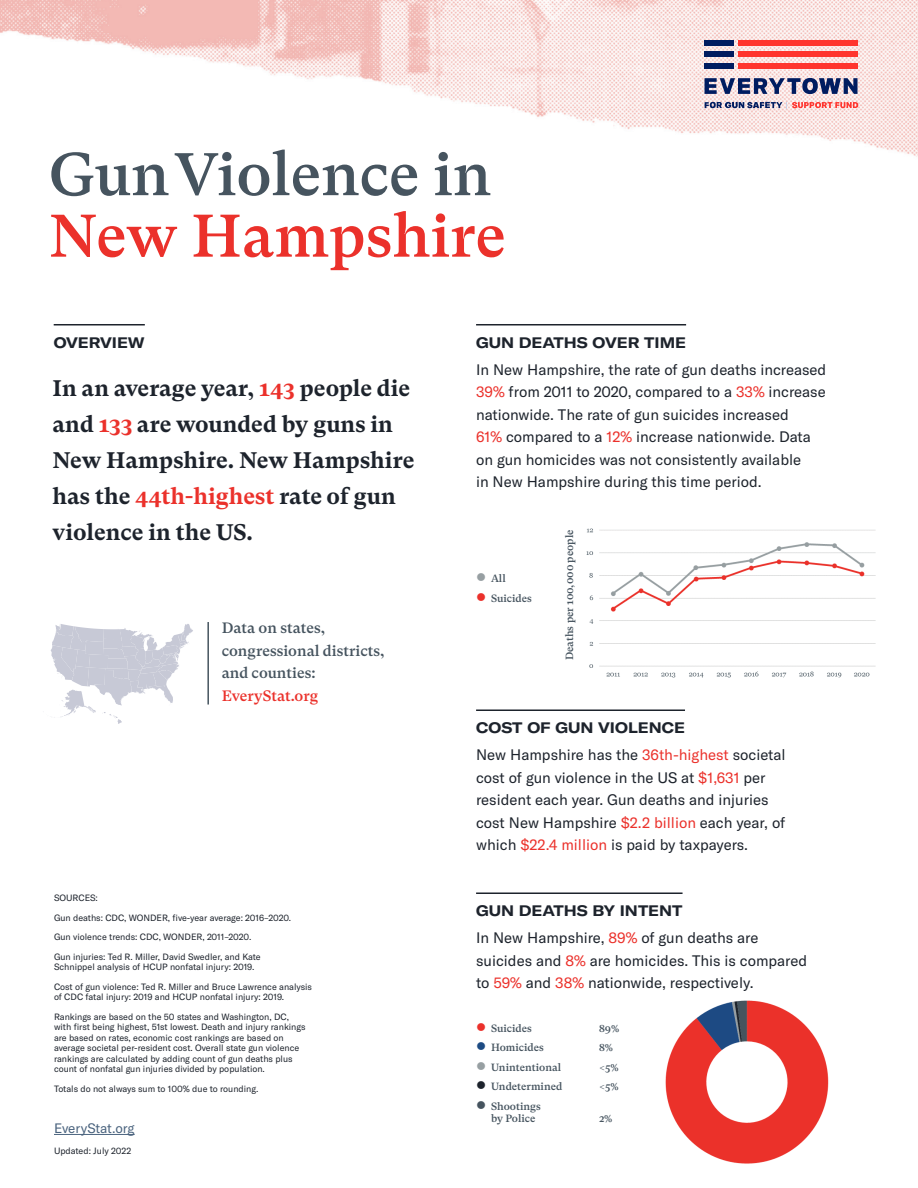
<style>
.page{position:relative;width:918px;height:1188px;background:#fff}
.page>*{position:absolute;margin:0;border:0;box-sizing:border-box;transform-origin:0 0}
.t1{font:500 60px/61.5px "GT Super Text";color:#46545f}
.Intro{font:700 22.5px/36px "GT Super Text";color:#1d232c}
.Body_Copy_Super_Text{font:15px/22.5px "GT America";color:#1d232c}
.callout_2{font:500 15px/22.5px "GT Super Text";color:#46545f}
.subhead{font:700 expanded 15px "GT America";color:#1d232c}
.t2{font:13.5px "GT America";letter-spacing:-.005em;color:#4a637e}
.legend{font:500 10.5px/12px "GT Super Text";color:#46545f}
.X-axis_bar_label{font:500 10.5px "GT Super Text";color:#46545f}
.mouse_type{font:9px/10.5px "GT America";color:#1d232c}
.s1{color:#eb312b}
.s2{color:#1d232b}
.s3{color:#979fa2}
.s4{color:#1d4b83}
.s5{color:#1d232c}
</style>
<div class="page">
<hr style="left:54px;top:1134px;width:81px;height:1px;background:#4a637e">
<hr style="left:476px;top:324px;width:210px;height:1px;background:#1d232c">
<hr style="left:476px;top:709px;width:209px;height:2px;background:#1d232c">
<hr style="left:476px;top:892px;width:207px;height:2px;background:#1d232c">
<img style="left:586px;top:528px;width:290px;height:150px">
<img style="left:665px;top:1000px;width:164px;height:164px">
<hr style="left:54px;top:324px;width:91px;height:1px;background:#1d232c">
<img style="left:0;top:0;width:918px;height:157px">
<hr style="left:207px;top:622px;width:2px;height:83px;background:#46545f">
<svg style="left:50px;top:624px;width:143px;height:100px"></svg>
<div style="left:738px;top:63px;width:120px;height:5px;background:#ff352e"></div>
<div style="left:738px;top:52px;width:120px;height:5px;background:#ff352e"></div>
<div style="left:738px;top:40px;width:120px;height:5px;background:#ff352e"></div>
<div style="left:705px;top:63px;width:29px;height:5px;background:#001c60"></div>
<div style="left:705px;top:52px;width:29px;height:5px;background:#001c60"></div>
<div style="left:705px;top:40px;width:29px;height:5px;background:#001c60"></div>
<svg style="left:705px;top:78px;width:153px;height:16px;background:#6e7499"></svg>
<svg style="left:705px;top:102px;width:153px;height:7px"></svg>
<p class="t1" style="left:49px;top:144px;width:459px">Gun Violence in<br><span class="s1">New Hampshire</span></p>
<p class="subhead" style="left:54px;top:333px;width:93px">OVERVIEW</p>
<p class="Intro" style="left:52px;top:370px;width:364px">In an average year, <span class="s1">143</span> people die and <span class="s1">133</span> are wounded by guns in<br>New Hampshire. New Hampshire has the <span class="s1">44th-highest</span> rate of gun violence in the US.</p>
<p class="callout_2" style="left:222px;top:617px;width:164px">Data on states, congressional districts, and counties:<br><span class="s1">EveryStat.org</span></p>
<p class="mouse_type" style="left:54px;top:893px;width:45px">SOURCES:</p>
<p class="mouse_type" style="left:54px;top:912px;width:239px">Gun deaths: CDC, WONDER, five-year average: 2016–2020.</p>
<p class="mouse_type" style="left:54px;top:932px;width:199px">Gun violence trends: CDC, WONDER, 2011–2020.</p>
<p class="mouse_type" style="left:54px;top:951px;width:208px">Gun injuries: Ted R. Miller, David Swedler, and Kate<br>Schnippel analysis of HCUP nonfatal injury: 2019.</p>
<p class="mouse_type" style="left:54px;top:981px;width:260px">Cost of gun violence: Ted R. Miller and Bruce Lawrence analysis of CDC fatal injury: 2019 and HCUP nonfatal injury: 2019.</p>
<p class="mouse_type" style="left:54px;top:1011px;width:253px">Rankings are based on the 50 states and Washington, DC, with first being highest, 51st lowest. Death and injury rankings are based on rates, economic cost rankings are based on average societal per-resident cost. Overall state gun violence rankings are calculated by adding count of gun deaths plus count of nonfatal gun injuries divided by population.</p>
<p class="mouse_type" style="left:54px;top:1083px;width:206px">Totals do not always sum to 100% due to rounding.</p>
<h3 class="t2" style="left:54px;top:1120px;width:82px">EveryStat.org</h3>
<p class="mouse_type" style="left:54px;top:1145px;width:79px">Updated: July 2022</p>
<p class="subhead" style="left:476px;top:333px;width:212px">GUN DEATHS OVER TIME</p>
<p class="Body_Copy_Super_Text" style="left:476px;top:358px;width:352px">In New Hampshire, the rate of gun deaths increased <span class="s1">39%</span> from 2011 to 2020, compared to a <span class="s1">33%</span> increase nationwide. The rate of gun suicides increased<br><span class="s1">61%</span> compared to a <span class="s1">12%</span> increase nationwide. <span class="s2">Data on gun homicides was not consistently available<br>in</span> New Hampshire <span class="s2">during this time period.</span></p>
<p class="legend" style="left:476px;top:573px;width:31px"><span class="s3">●</span> All</p>
<p class="legend" style="left:476px;top:592px;width:57px"><span class="s1">●</span> Suicides</p>
<p class="X-axis_bar_label" style="left:564px;top:660px;width:132px;rotate:-90deg">Deaths per 100,000 people</p>
<p class="subhead" style="left:476px;top:719px;width:210px">COST OF GUN VIOLENCE</p>
<p class="Body_Copy_Super_Text" style="left:476px;top:744px;width:311px">New Hampshire has the <span class="s1">36th-highest</span> societal cost of gun violence in the US at <span class="s1">$1,631</span> per resident each year. Gun deaths and injuries cost New Hampshire <span class="s1">$2.2 billion</span> each year, of which <span class="s1">$22.4 million</span> is paid by taxpayers.</p>
<p class="subhead" style="left:476px;top:902px;width:208px">GUN DEATHS BY INTENT</p>
<p class="Body_Copy_Super_Text" style="left:476px;top:927px;width:333px">In New Hampshire, <span class="s1">89%</span> of gun deaths are suicides and <span class="s1">8%</span> are homicides. This is compared to <span class="s1">59%</span> and <span class="s1">38%</span> nationwide, respectively.</p>
<p class="legend" style="left:476px;top:1022px;width:57px"><span class="s1">●</span> Suicides</p>
<p class="legend" style="left:599px;top:1022px;width:22px">89%</p>
<p class="legend" style="left:476px;top:1042px;width:69px"><span class="s4">●</span> Homicides</p>
<p class="legend" style="left:599px;top:1042px;width:16px">8%</p>
<p class="legend" style="left:476px;top:1061px;width:87px"><span class="s3">●</span> Unintentional</p>
<p class="legend" style="left:599px;top:1061px;width:21px">&lt;5%</p>
<p class="legend" style="left:476px;top:1081px;width:88px"><span class="s5">●</span> Undetermined</p>
<p class="legend" style="left:599px;top:1081px;width:21px">&lt;5%</p>
<p class="legend" style="left:491px;top:1100px;width:51px;text-indent:-15px">● Shootings by Police</p>
<p class="legend" style="left:599px;top:1112px;width:15px">2%</p>
</div>
